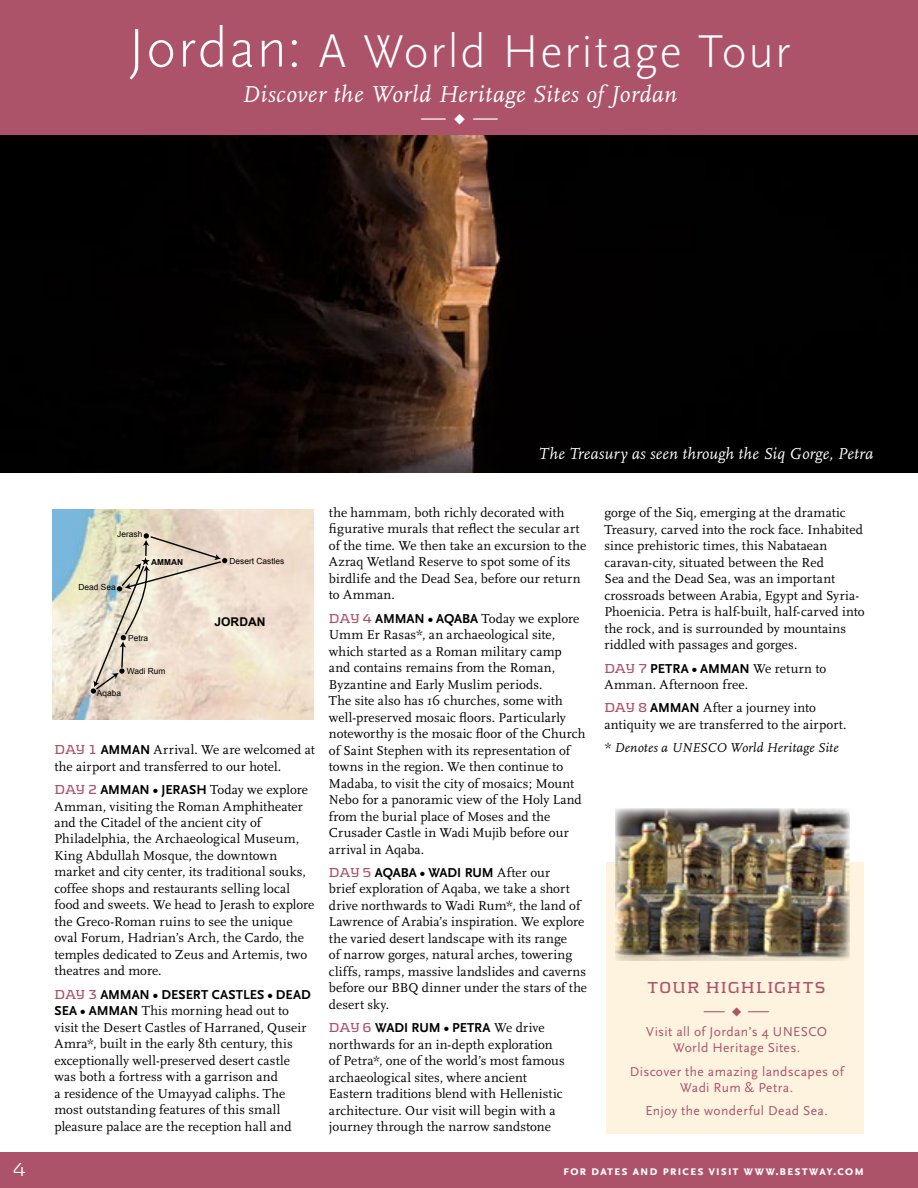
<style>
.page{position:relative;width:918px;height:1188px;background:#fff}
.page>*{position:absolute;margin:0;border:0;box-sizing:border-box;transform-origin:0 0}
.t1{font:300 48px "Scala Sans";letter-spacing:.035em;color:#fff}
.t2{font:italic 24px "Scala";letter-spacing:.025em;color:#fff}
.t3{font:21px "Scala Caps";color:#fff}
.t4{font:300 19.5px "Kontrapunkt";color:#fff}
.t5{font:18px "Scala Caps";color:#ac536a}
.t6{font:italic 16.5px "Scala";letter-spacing:.015em;color:#fff}
.t7{font:700 16.5px "Kontrapunkt";letter-spacing:.075em;color:#ac536a}
.t8{font:13.5px/16.5px "Scala";letter-spacing:.005em;color:#000}
.t9{font:13.5px/16.5px "Scala Sans";letter-spacing:.03em;color:#ac536a;text-align:center}
.t10{font:700 13.5px "Scala Sans Caps";color:#000}
.t11{font:700 13.5px "Scala Sans Caps";letter-spacing:.055em;color:#fff}
.t12{font:italic 13.5px "Scala";letter-spacing:.01em;color:#000}
.t13{font:700 12px "Arial";color:#000}
.t14{font:8.4px "Arial";color:#000}
.t15{font:700 8.4px "Arial";color:#000}
.s1{font-size:57px}
.s2{font-family:"Kontrapunkt";font-weight:700;color:#ac536a}
.s3{font-family:"Scala Sans Caps";font-weight:700}
.s4{font-family:"Kontrapunkt";color:#ac536a}
.s5{font-family:"Scala";font-weight:400}
</style>
<div class="page">
<img style="left:0;top:135px;width:918px;height:338px">
<div style="left:0;top:1152px;width:918px;height:36px;background:#ac536a"></div>
<div style="left:0;top:0;width:918px;height:135px;background:#ac536a"></div>
<div style="left:539px;top:445px;width:337px;height:21px;background:#000"></div>
<div style="left:606px;top:862px;width:258px;height:271px;background:#fdf3df"></div>
<img style="left:615px;top:809px;width:234px;height:151px">
<img style="left:52px;top:510px;width:261px;height:209px">
<svg style="left:91px;top:533px;width:136px;height:161px;background:#e0d5c4"></svg>
<h1 class="t1" style="left:129px;top:25px;width:663px"><span class="s1">Jordan:</span> A World Heritage Tour</h1>
<h2 class="t2" style="left:242px;top:82px;width:437px">Discover the World Heritage Sites of Jordan</h2>
<h3 class="t3" style="left:421px;top:106px;width:80px">— π —</h3>
<p class="t6" style="left:539px;top:445px;width:336px">The Treasury as seen through the Siq Gorge, Petra</p>
<p class="t14" style="left:117px;top:529px;width:27px">Jerash</p>
<p class="t14" style="left:79px;top:582px;width:39px">Dead Sea</p>
<p class="t15" style="left:151px;top:556px;width:34px">AMMAN</p>
<p class="t14" style="left:128px;top:632px;width:21px">Petra</p>
<p class="t14" style="left:127px;top:666px;width:40px">Wadi Rum</p>
<p class="t14" style="left:97px;top:688px;width:26px">Aqaba</p>
<p class="t14" style="left:230px;top:555px;width:56px">Desert Castles</p>
<p class="t13" style="left:215px;top:614px;width:52px">JORDAN</p>
<p class="t8" style="left:54px;top:742px;width:262px"><span class="s2">DAY 1</span> <span class="s3">AMMAN</span> Arrival. We are welcomed at the airport and transferred to our hotel.</p>
<p class="t8" style="left:54px;top:782px;width:262px"><span class="s2">DAY 2</span> <span class="s3">AMMAN • JERASH</span> Today we explore Amman, visiting the Roman Amphitheater and the Citadel of the ancient city of Philadelphia, the Archaeological Museum, King Abdullah Mosque, the downtown market and city center, its traditional souks, coffee shops and restaurants selling local food and sweets. We head to Jerash to explore the Greco-Roman ruins to see the unique oval Forum, Hadrian’s Arch, the Cardo, the temples dedicated to Zeus and Artemis, two theatres and more.</p>
<p class="t10" style="left:54px;top:987px;width:258px"><span class="s4">DAY 3</span> AMMAN • DESERT CASTLES • DEAD</p>
<p class="t8" style="left:54px;top:1003px;width:254px"><span class="s3">SEA • AMMAN</span> This morning head out to visit the Desert Castles of Harraned, Quseir Amra*, built in the early 8th century, this exceptionally well-preserved desert castle was both a fortress with a garrison and<br>a residence of the Umayyad caliphs. The most outstanding features of this small pleasure palace are the reception hall and</p>
<p class="t8" style="left:329px;top:505px;width:259px">the hammam, both richly decorated with figurative murals that reflect the secular art of the time. We then take an excursion to the Azraq Wetland Reserve to spot some of its birdlife and the Dead Sea, before our return to Amman.</p>
<p class="t8" style="left:329px;top:610px;width:258px"><span class="s2">DAY 4</span> <span class="s3">AMMAN • AQABA</span> Today we explore Umm Er Rasas*, an archaeological site, which started as a Roman military camp and contains remains from the Roman, Byzantine and Early Muslim periods.<br>The site also has 16 churches, some with well-preserved mosaic floors. Particularly noteworthy is the mosaic floor of the Church of Saint Stephen with its representation of towns in the region. We then continue to Madaba, to visit the city of mosaics; Mount Nebo for a panoramic view of the Holy Land from the burial place of Moses and the Crusader Castle in Wadi Mujib before our arrival in Aqaba.</p>
<p class="t10" style="left:329px;top:865px;width:223px"><span class="s4">DAY 5</span> AQABA • WADI RUM <span class="s5">After our</span></p>
<p class="t8" style="left:329px;top:881px;width:260px">brief exploration of Aqaba, we take a short drive northwards to Wadi Rum*, the land of Lawrence of Arabia’s inspiration. We explore the varied desert landscape with its range<br>of narrow gorges, natural arches, towering cliffs, ramps, massive landslides and caverns before our BBQ dinner under the stars of the desert sky.</p>
<p class="t10" style="left:329px;top:1020px;width:217px"><span class="s4">DAY 6</span> WADI RUM • PETRA <span class="s5">We drive</span></p>
<p class="t8" style="left:329px;top:1036px;width:237px">northwards for an in-depth exploration of Petra*, one of the world’s most famous archaeological sites, where ancient Eastern traditions blend with Hellenistic architecture. Our visit will begin with a journey through the narrow sandstone</p>
<p class="t8" style="left:604px;top:505px;width:262px">gorge of the Siq, emerging at the dramatic Treasury, carved into the rock face. Inhabited since prehistoric times, this Nabataean caravan-city, situated between the Red<br>Sea and the Dead Sea, was an important crossroads between Arabia, Egypt and Syria-Phoenicia. Petra is half-built, half-carved into the rock, and is surrounded by mountains riddled with passages and gorges.</p>
<p class="t10" style="left:604px;top:661px;width:223px"><span class="s4">DAY 7</span> PETRA • AMMAN <span class="s5">We return to</span></p>
<p class="t8" style="left:604px;top:673px;width:213px;line-height:23.2px">Amman. Afternoon free.<br><span class="s2">DAY 8</span> <span class="s3">AMMAN</span> After a journey into</p>
<p class="t8" style="left:604px;top:716px;width:244px">antiquity we are transferred to the airport.</p>
<p class="t12" style="left:604px;top:741px;width:236px">* Denotes a UNESCO World Heritage Site</p>
<p class="t7" style="left:648px;top:978px;width:179px">TOUR HIGHLIGHTS</p>
<h3 class="t5" style="left:703px;top:1001px;width:68px">— π —</h3>
<p class="t9" style="left:646px;top:1024px;width:182px">Visit all of Jordan’s 4 UNESCO<br>World Heritage Sites.</p>
<p class="t9" style="left:630px;top:1063px;width:215px">Discover the amazing landscapes of<br>Wadi Rum &amp; Petra.</p>
<p class="t9" style="left:645px;top:1103px;width:184px">Enjoy the wonderful Dead Sea.</p>
<h3 class="t4" style="left:13px;top:1158px;width:14px">4</h3>
<p class="t11" style="left:563px;top:1163px;width:303px">for dates and prices visit www.bestway.com</p>
</div>
